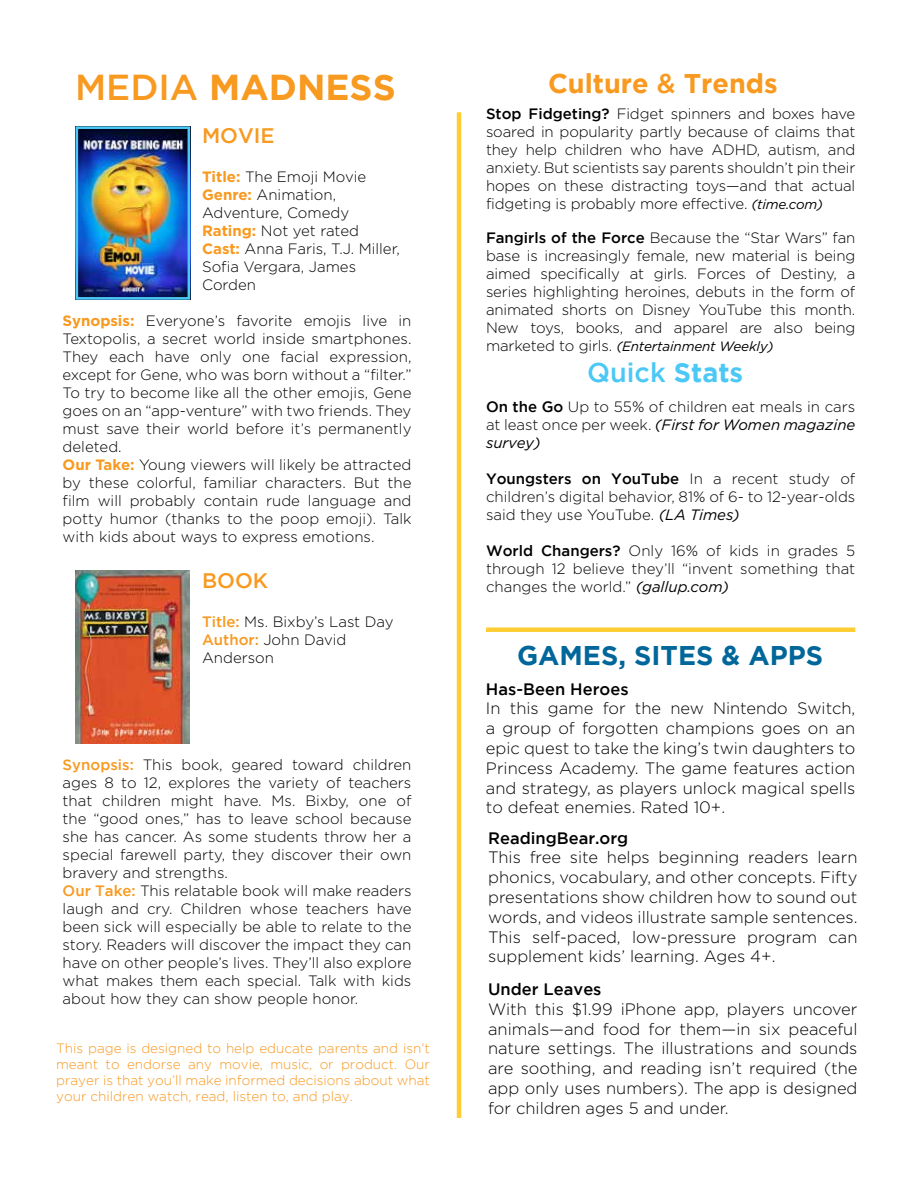
<style>
.page{position:relative;width:918px;height:1188px;background:#fff}
.page>*{position:absolute;margin:0;border:0;box-sizing:border-box;transform-origin:0 0}
.t1{font:700 36px "Gotham";color:#f89920}
.t2{font:700 27px "Gotham";color:#01679a}
.t3{font:700 27px "Gotham";color:#f89920}
.t4{font:500 27px "Gotham";color:#4bc8f5}
.t5{font:500 21px "Gotham";color:#f89920}
.t6{font:300 16.5px/19.8px "Gotham";color:#000;text-align:justify}
.t7{font:500 16.5px "Gotham";color:#000}
.t8{font:300 15px/18px "Gotham";color:#000;text-align:justify}
.t9{font:300 13.5px/16.2px "Gotham";color:#f89920;text-align:justify}
.t10{font:italic 13.5px "Gotham";letter-spacing:-.01em;color:#000}
.s1{font-weight:500}
.s2{font-weight:700;color:#f89920}
.s3{font-weight:500;color:#f89920}
.s4{font-weight:400;font-style:italic;font-size:13.5px}
.s5{font-weight:300;font-style:normal;font-size:15px}
.s6{font-weight:700}
.s7{font-weight:400;font-style:italic}
</style>
<div class="page">
<hr style="left:457px;top:112px;width:4px;height:1006px;background:#ffce34">
<div style="left:486px;top:627px;width:369px;height:5px;background:#ffce34"></div>
<img style="left:79px;top:126px;width:112px;height:174px">
<img style="left:75px;top:570px;width:115px;height:173px">
<div style="left:75px;top:126px;width:115px;height:174px;border:3px solid #4bc8f5"></div>
<h1 class="t1" style="left:75px;top:66px;width:322px"><span class="s1">MEDIA</span> MADNESS</h1>
<h3 class="t5" style="left:202px;top:123px;width:74px">MOVIE</h3>
<p class="t8" style="left:202px;top:168px;width:199px;text-align:left"><span class="s2">Title:</span> The Emoji Movie<br><span class="s2">Genre:</span> Animation,<br>Adventure, Comedy<br><span class="s2">Rating:</span> Not yet rated<br><span class="s2">Cast:</span> Anna Faris, T.J. Miller,<br>Sofia Vergara, James<br>Corden</p>
<p class="t8" style="left:63px;top:312px;width:350px;text-align:left"><span class="s2">Synopsis:</span> Everyone’s favorite emojis live in Textopolis, a secret world inside smartphones.<br>They each have only one facial expression, except for Gene, who was born without a “filter.” To try to become like all the other emojis, Gene goes on an “app-venture” with two friends. They must save their world before it’s permanently deleted.<br><span class="s2">Our Take:</span> Young viewers will likely be attracted by these colorful, familiar characters. But the film will probably contain rude language and potty humor (thanks to the poop emoji). Talk with kids about ways to express emotions.</p>
<h3 class="t5" style="left:202px;top:568px;width:68px">BOOK</h3>
<p class="t8" style="left:202px;top:613px;width:193px;text-align:left"><span class="s3">Title:</span> Ms. Bixby’s Last Day<br><span class="s3">Author:</span> John David<br>Anderson</p>
<p class="t8" style="left:63px;top:756px;width:350px;text-align:left"><span class="s3">Synopsis:</span> This book, geared toward children ages 8 to 12, explores the variety of teachers that children might have. Ms. Bixby, one of the “good ones,” has to leave school because she has cancer. As some students throw her a special farewell party, they discover their own bravery and strengths.<br><span class="s3">Our Take:</span> This relatable book will make readers laugh and cry. Children whose teachers have been sick will especially be able to relate to the story. Readers will discover the impact they can have on other people’s lives. They’ll also explore what makes them each special. Talk with kids about how they can show people honor.</p>
<p class="t9" style="left:56px;top:1040px;width:375px">This page is designed to help educate parents and isn’t meant to endorse any movie, music, or product. Our prayer is that you’ll make informed decisions about what your children watch, read, listen to, and play.</p>
<h2 class="t3" style="left:548px;top:68px;width:231px">Culture <span class="s1">&amp;</span> Trends</h2>
<p class="t8" style="left:486px;top:104px;width:371px"><span class="s1">Stop Fidgeting?</span> Fidget spinners and boxes have soared in popularity partly because of claims that they help children who have ADHD, autism, and anxiety. But scientists say parents shouldn’t pin their hopes on these distracting toys—and that actual fidgeting is probably more effective. <span class="s4">(time.com)</span></p>
<p class="t8" style="left:486px;top:228px;width:371px"><span class="s1">Fangirls of the Force</span> Because the “Star Wars” fan base is increasingly female, new material is being aimed specifically at girls. Forces of Destiny, a series highlighting heroines, debuts in the form of animated shorts on Disney YouTube this month.<br>New toys, books, and apparel are also being</p>
<p class="t10" style="left:486px;top:339px;width:289px"><span class="s5">marketed to girls.</span> (Entertainment Weekly)</p>
<h2 class="t4" style="left:587px;top:357px;width:157px">Quick <span class="s6">Stats</span></h2>
<p class="t8" style="left:486px;top:398px;width:371px"><span class="s1">On the Go</span> Up to 55% of children eat meals in cars at least once per week. <span class="s7">(First for Women magazine survey)</span></p>
<p class="t8" style="left:486px;top:470px;width:371px"><span class="s1">Youngsters on YouTube</span> In a recent study of children’s digital behavior, 81% of 6- to 12-year-olds said they use YouTube. <span class="s7">(LA Times)</span></p>
<p class="t8" style="left:486px;top:542px;width:371px"><span class="s1">World Changers?</span> Only 16% of kids in grades 5 through 12 believe they’ll “invent something that changes the world.” <span class="s7">(gallup.com)</span></p>
<h2 class="t2" style="left:517px;top:640px;width:308px">GAMES, SITES &amp; APPS</h2>
<p class="t7" style="left:486px;top:679px;width:144px">Has-Been Heroes</p>
<p class="t6" style="left:486px;top:698px;width:371px">In this game for the new Nintendo Switch, a group of forgotten champions goes on an epic quest to take the king’s twin daughters to Princess Academy. The game features action and strategy, as players unlock magical spells to defeat enemies. Rated 10+.</p>
<p class="t7" style="left:488px;top:828px;width:142px">ReadingBear.org</p>
<p class="t6" style="left:488px;top:847px;width:371px">This free site helps beginning readers learn phonics, vocabulary, and other concepts. Fifty presentations show children how to sound out words, and videos illustrate sample sentences.<br>This self-paced, low-pressure program can supplement kids’ learning. Ages 4+.</p>
<p class="t7" style="left:488px;top:980px;width:115px">Under Leaves</p>
<p class="t6" style="left:488px;top:999px;width:371px">With this $1.99 iPhone app, players uncover animals—and food for them—in six peaceful nature settings. The illustrations and sounds are soothing, and reading isn’t required (the app only uses numbers). The app is designed for children ages 5 and under.</p>
</div>
